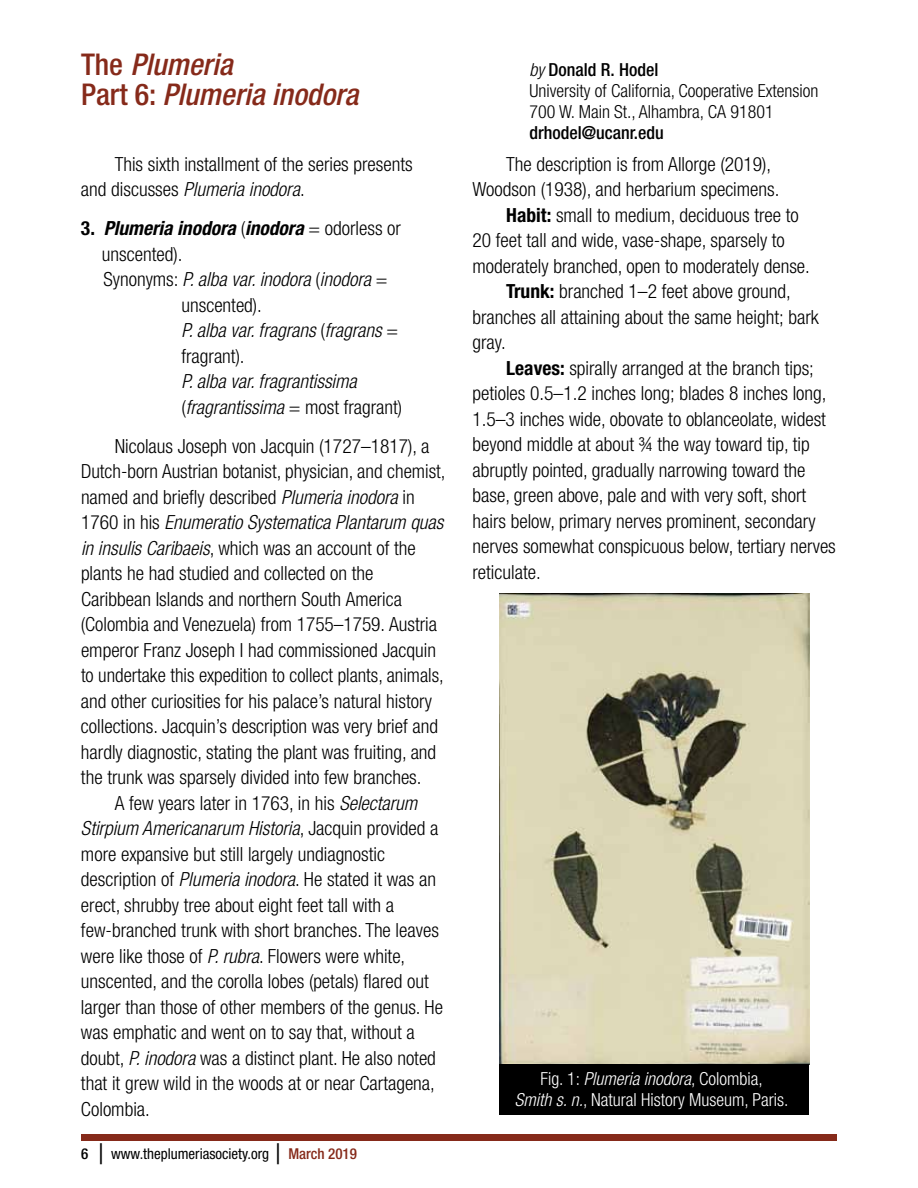
<style>
.page{position:relative;width:918px;height:1188px;background:#fff}
.page>*{position:absolute;margin:0;border:0;box-sizing:border-box;transform-origin:0 0}
.t1{font:italic 500 condensed 30px/30px "Helvetica Neue LT Std";color:#862a1a}
.t2{font:300 condensed 19.5px/25.5px "Helvetica Neue LT Std";color:#000}
.t3{font:italic 300 condensed 19.5px/25.5px "Helvetica Neue LT Std";color:#000}
.t4{font:italic 700 condensed 19.5px "Helvetica Neue LT Std";color:#000}
.t5{font:300 condensed 18px/21px "Helvetica Neue LT Std";color:#000}
.t6{font:300 condensed 18px/21px "Helvetica Neue LT Std";color:#fff;text-align:center}
.t7{font:500 condensed 18px "Helvetica Neue LT Std";color:#000}
.t8{font:condensed 15px "Helvetica Neue LT Std";color:#000}
.s1{font-style:normal}
.s2{font-style:italic}
.s3{font-weight:300;font-style:normal}
.s4{font-weight:500}
.s5{font-family:"Brush Script Std";font-stretch:normal;font-size:21px}
.s6{font-weight:500;color:#862a1a}
.s7{font-weight:700}
</style>
<div class="page">
<div style="left:81px;top:1134px;width:756px;height:7px;background:#862a1a"></div>
<img style="left:500px;top:594px;width:309px;height:471px">
<div style="left:500px;top:1065px;width:309px;height:50px;background:#000"></div>
<h1 class="t1" style="left:81px;top:50px;width:279px"><span class="s1">The</span> Plumeria<br><span class="s1">Part 6:</span> Plumeria inodora</h1>
<p class="t2" style="left:81px;top:151px;width:333px;text-indent:34px">This sixth installment of the series presents and discusses <span class="s2">Plumeria inodora</span>.</p>
<p class="t4" style="left:81px;top:216px;width:322px"><span class="s1">3.</span> Plumeria inodora <span class="s3">(</span>inodora <span class="s3">= odorless or</span></p>
<p class="t2" style="left:102px;top:241px;width:82px">unscented).</p>
<p class="t3" style="left:103px;top:267px;width:286px"><span class="s1">Synonyms:</span> P. alba var. inodora <span class="s1">(</span>inodora <span class="s1">=</span></p>
<p class="t2" style="left:181px;top:292px;width:82px">unscented).</p>
<p class="t3" style="left:181px;top:318px;width:218px">P. alba var. fragrans <span class="s1">(</span>fragrans <span class="s1">=</span></p>
<p class="t2" style="left:181px;top:343px;width:65px">fragrant).</p>
<p class="t3" style="left:181px;top:369px;width:222px">P. alba var. fragrantissima <span class="s1">(</span>fragrantissima <span class="s1">= most fragrant)</span></p>
<p class="t2" style="left:81px;top:433px;width:366px;text-indent:34px">Nicolaus Joseph von Jacquin (1727–1817), a Dutch-born Austrian botanist, physician, and chemist, named and briefly described <span class="s2">Plumeria inodora</span> in 1760 in his <span class="s2">Enumeratio Systematica Plantarum quas in insulis Caribaeis</span>, which was an account of the plants he had studied and collected on the Caribbean Islands and northern South America (Colombia and Venezuela) from 1755–1759. Austria emperor Franz Joseph I had commissioned Jacquin to undertake this expedition to collect plants, animals, and other curiosities for his palace’s natural history collections. Jacquin’s description was very brief and hardly diagnostic, stating the plant was fruiting, and the trunk was sparsely divided into few branches.</p>
<p class="t2" style="left:81px;top:790px;width:364px;text-indent:34px">A few years later in 1763, in his <span class="s2">Selectarum Stirpium Americanarum Historia</span>, Jacquin provided a more expansive but still largely undiagnostic description of <span class="s2">Plumeria inodora</span>. He stated it was an erect, shrubby tree about eight feet tall with a few-branched trunk with short branches. The leaves were like those of <span class="s2">P. rubra</span>. Flowers were white, unscented, and the corolla lobes (petals) flared out larger than those of other members of the genus. He was emphatic and went on to say that, without a doubt, <span class="s2">P. inodora</span> was a distinct plant. He also noted that it grew wild in the woods at or near Cartagena, Colombia.</p>
<p class="t8" style="left:81px;top:1145px;width:277px"><span class="s4">6</span> <span class="s5">|</span> www.theplumeriasociety.org <span class="s5">|</span> <span class="s6">March 2019</span></p>
<p class="t5" style="left:529px;top:59px;width:291px"><span class="s2">by</span> <span class="s4">Donald R. Hodel<br></span>University of California, Cooperative Extension<br>700 W. Main St., Alhambra, CA 91801</p>
<p class="t7" style="left:529px;top:122px;width:136px">drhodel@ucanr.edu</p>
<p class="t2" style="left:506px;top:151px;width:267px">The description is from Allorge (2019),</p>
<p class="t2" style="left:472px;top:176px;width:309px">Woodson (1938), and herbarium specimens.</p>
<p class="t2" style="left:506px;top:202px;width:294px"><span class="s7">Habit:</span> small to medium, deciduous tree to</p>
<p class="t2" style="left:472px;top:227px;width:314px">20 feet tall and wide, vase-shape, sparsely to</p>
<p class="t2" style="left:472px;top:253px;width:339px">moderately branched, open to moderately dense.</p>
<p class="t2" style="left:506px;top:278px;width:286px"><span class="s7">Trunk:</span> branched 1–2 feet above ground,</p>
<p class="t2" style="left:472px;top:304px;width:348px">branches all attaining about the same height; bark</p>
<p class="t2" style="left:472px;top:329px;width:35px">gray.</p>
<p class="t2" style="left:506px;top:355px;width:309px"><span class="s7">Leaves:</span> spirally arranged at the branch tips;</p>
<p class="t2" style="left:472px;top:380px;width:356px">petioles 0.5–1.2 inches long; blades 8 inches long,</p>
<p class="t2" style="left:472px;top:406px;width:355px">1.5–3 inches wide, obovate to oblanceolate, widest</p>
<p class="t2" style="left:472px;top:431px;width:339px">beyond middle at about ¾ the way toward tip, tip</p>
<p class="t2" style="left:472px;top:457px;width:335px">abruptly pointed, gradually narrowing toward the</p>
<p class="t2" style="left:472px;top:482px;width:335px">base, green above, pale and with very soft, short</p>
<p class="t2" style="left:472px;top:508px;width:345px">hairs below, primary nerves prominent, secondary</p>
<p class="t2" style="left:472px;top:533px;width:365px">nerves somewhat conspicuous below, tertiary nerves</p>
<p class="t2" style="left:472px;top:559px;width:70px">reticulate.</p>
<p class="t6" style="left:515px;top:1068px;width:275px">Fig. 1: <span class="s2">Plumeria inodora</span>, Colombia,<br><span class="s2">Smith s. n.</span>, Natural History Museum, Paris.</p>
</div>
